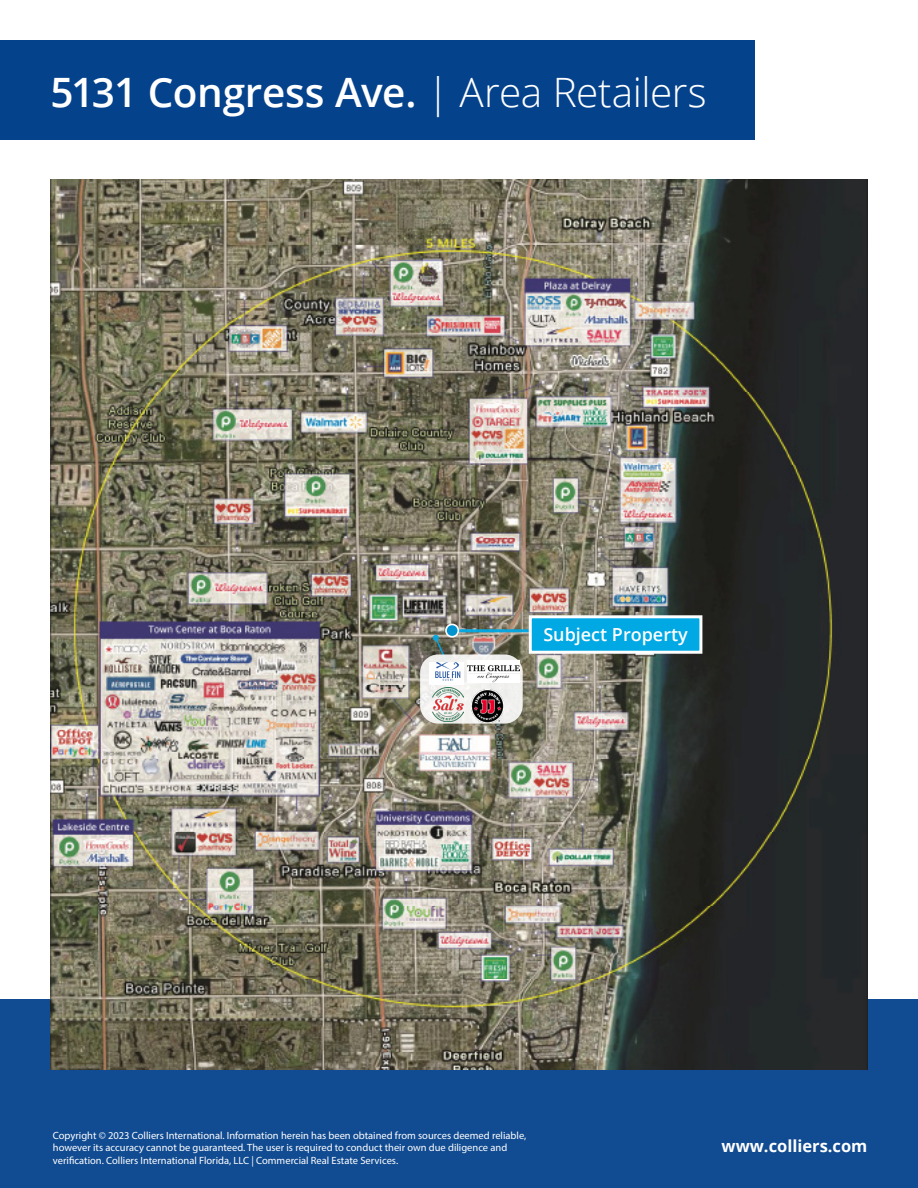
<style>
.page{position:relative;width:918px;height:1188px;background:#fff}
.page>*{position:absolute;margin:0;border:0;box-sizing:border-box;transform-origin:0 0}
.t1{font:600 40.5px "Open Sans";letter-spacing:-.01em;color:#fff}
.t2{font:600 18px "Open Sans";color:#fff}
.t3{font:700 16.5px "Open Sans";color:#fff}
.t4{font:10.5px/12.6px "Myriad Pro";color:#fff}
.s1{font-weight:300}
</style>
<div class="page">
<div style="left:0;top:999px;width:918px;height:189px;background:#114b91"></div>
<img style="left:51px;top:179px;width:817px;height:890px">
<div style="left:0;top:40px;width:755px;height:100px;background:#05428c"></div>
<hr style="left:456px;top:629px;width:225px;height:3px;background:#00a8e4">
<div style="left:530px;top:617px;width:171px;height:35px;background:#00a8e4"></div>
<div style="left:529px;top:615px;width:173px;height:39px;border:3px solid #fff"></div>
<svg style="left:433px;top:623px;width:27px;height:32px"></svg>
<div style="left:420px;top:654px;width:103px;height:70px;background:#f1f1ee;border-radius:18px"></div>
<img style="left:429px;top:662px;width:35px;height:23px">
<img style="left:432px;top:688px;width:31px;height:34px">
<img style="left:471px;top:690px;width:33px;height:32px">
<img style="left:467px;top:661px;width:53px;height:22px">
<p class="t1" style="left:50px;top:65px;width:658px">5131 Congress Ave. <span class="s1">| Area Retailers</span></p>
<p class="t2" style="left:543px;top:623px;width:146px">Subject Property</p>
<p class="t4" style="left:53px;top:1129px;width:475px">Copyright © 2023 Colliers International. Information herein has been obtained from sources deemed reliable, however its accuracy cannot be guaranteed. The user is required to conduct their own due diligence and verification. Colliers International Florida, LLC | Commercial Real Estate Services.</p>
<p class="t3" style="left:722px;top:1134px;width:147px">www.colliers.com</p>
</div>
